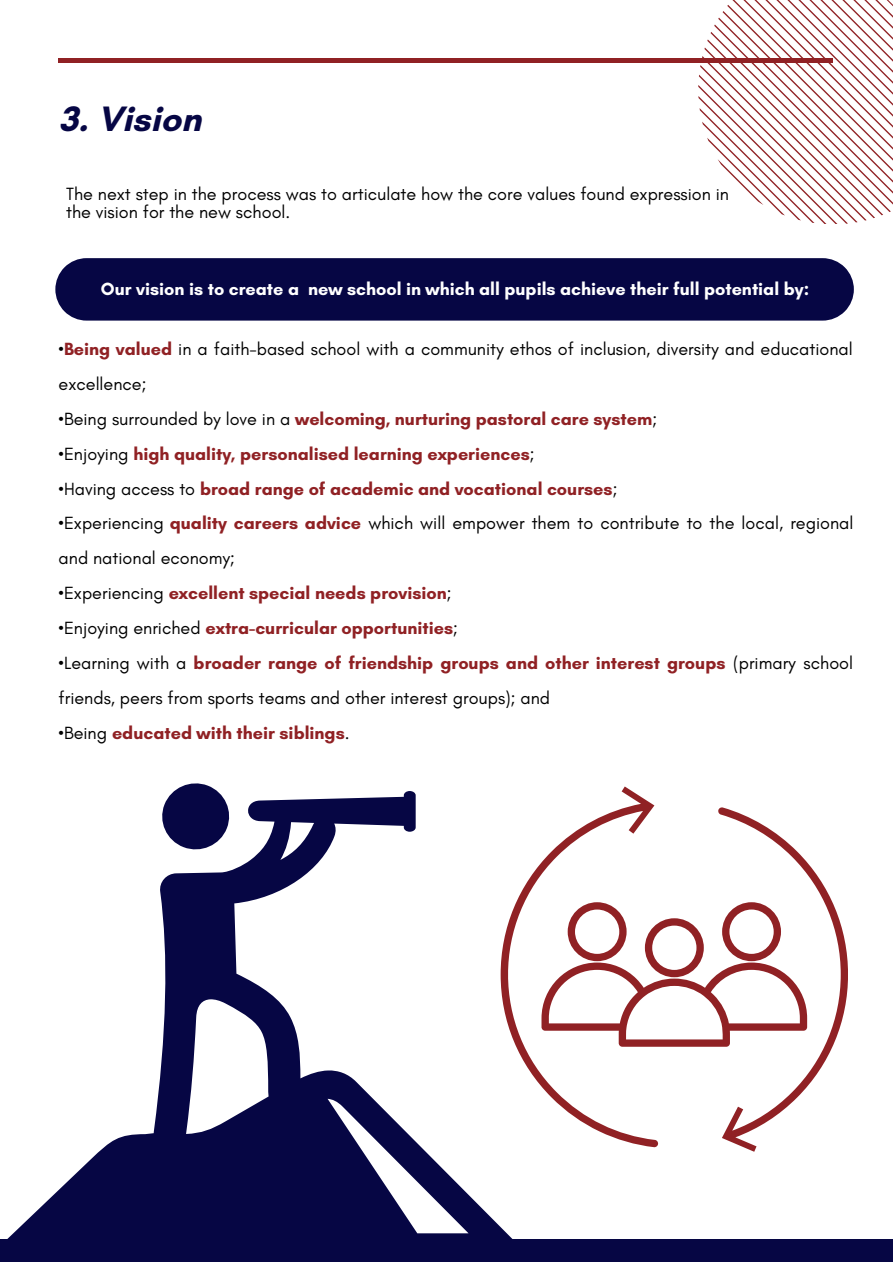
<style>
.page{position:relative;width:893px;height:1264px;background:#fff}
.page>*{position:absolute;margin:0;border:0;box-sizing:border-box;transform-origin:0 0}
.t1{font:700 36px "Glacial Indifference";color:#060644}
.t2{font:18px/34.8px "Glacial Indifference";color:#000}
.t3{font:700 18px "Glacial Indifference";color:#902124}
.t4{font:700 18px "Glacial Indifference";color:#fff}
.s1{font-weight:700;color:#902124}
.s2{font-weight:400;color:#000}
</style>
<div class="page">
<div style="left:0;top:1239px;width:892px;height:23px;background:#060644"></div>
<hr style="left:59px;top:58px;width:774px;height:4px;background:#902124">
<svg style="left:698px;top:0;width:194px;height:224px"></svg>
<svg style="left:7px;top:791px;width:506px;height:448px"></svg>
<svg style="left:158px;top:783px;width:75px;height:70px"></svg>
<svg style="left:492px;top:786px;width:163px;height:361px"></svg>
<svg style="left:541px;top:807px;width:307px;height:344px"></svg>
<div style="left:55px;top:258px;width:798px;height:62px;background:#060644"></div>
<p class="t1" style="left:59px;top:97px;width:143px">3. Vision</p>
<p class="t2" style="left:66px;top:185px;width:664px;line-height:18px">The next step in the process was to articulate how the core values found expression in the vision for the new school.</p>
<p class="t4" style="left:101px;top:278px;width:709px">Our vision is to create a new school in which all pupils achieve their full potential by:</p>
<p class="t2" style="left:59px;top:331px;width:795px">•<span class="s1">Being valued</span> in a faith-based school with a community ethos of inclusion, diversity and educational excellence;</p>
<p class="t3" style="left:59px;top:408px;width:600px"><span class="s2">•Being surrounded by love in a</span> welcoming, nurturing pastoral care system<span class="s2">;</span></p>
<p class="t3" style="left:59px;top:442px;width:477px"><span class="s2">•Enjoying</span> high quality, personalised learning experiences<span class="s2">;</span></p>
<p class="t3" style="left:59px;top:477px;width:560px"><span class="s2">•Having access to</span> broad range of academic and vocational courses<span class="s2">;</span></p>
<p class="t2" style="left:59px;top:506px;width:796px">•Experiencing <span class="s1">quality careers advice</span> which will empower them to contribute to the local, regional and national economy;</p>
<p class="t3" style="left:59px;top:582px;width:394px"><span class="s2">•Experiencing</span> excellent special needs provision<span class="s2">;</span></p>
<p class="t3" style="left:59px;top:617px;width:401px"><span class="s2">•Enjoying enriched</span> extra-curricular opportunities<span class="s2">;</span></p>
<p class="t2" style="left:59px;top:645px;width:796px">•Learning with a <span class="s1">broader range of friendship groups and other interest groups</span> (primary school friends, peers from sports teams and other interest groups); and</p>
<p class="t3" style="left:59px;top:721px;width:292px"><span class="s2">•Being</span> educated with their siblings<span class="s2">.</span></p>
</div>
